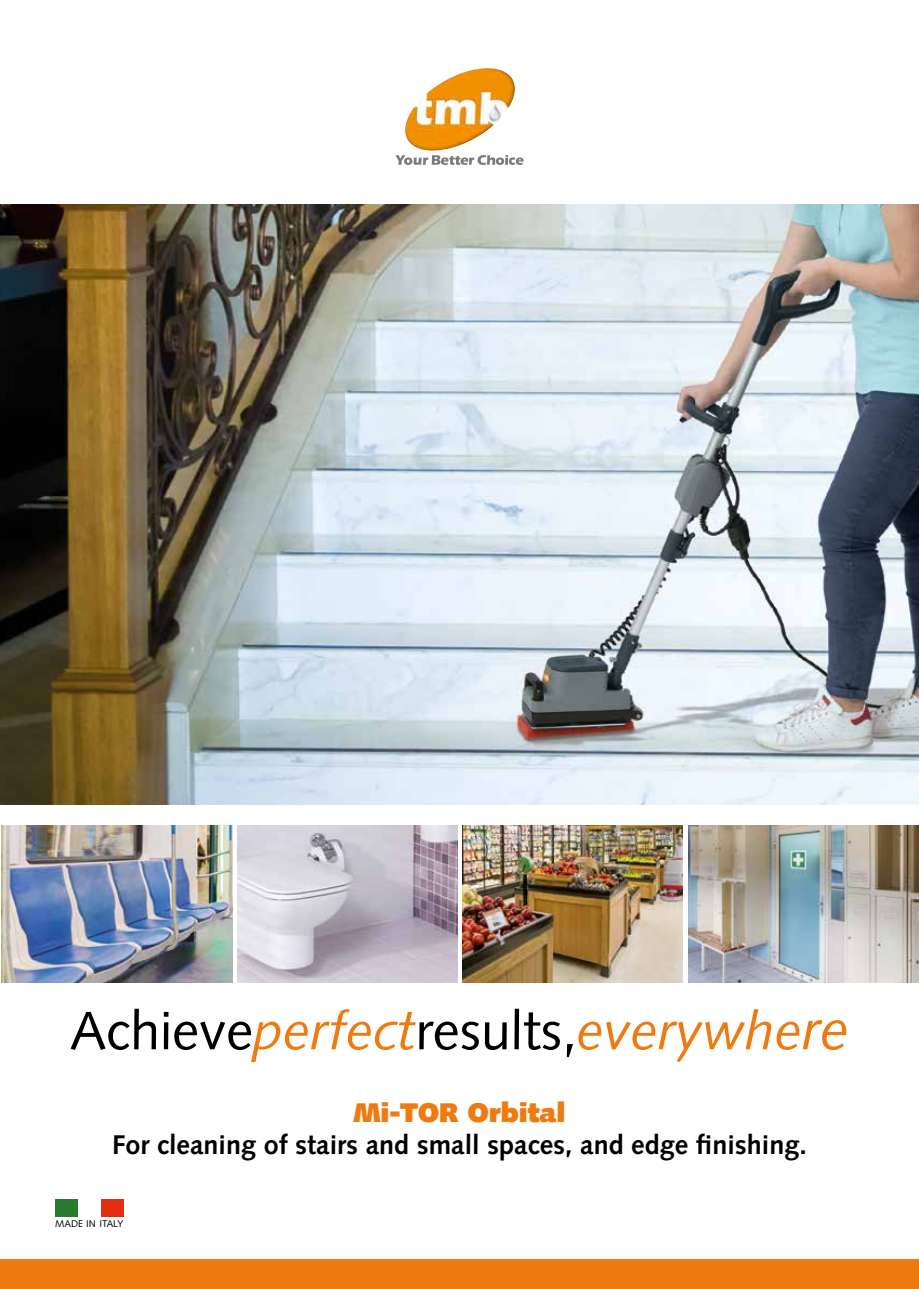
<style>
.page{position:relative;width:919px;height:1289px;background:#fff}
.page>*{position:absolute;margin:0;border:0;box-sizing:border-box;transform-origin:0 0}
.t1{font:54px "Syntax";color:#000}
.t2{font:700 27px "Syntax";color:#000}
.t3{font:900 27px "Syntax";color:#ef7b10}
.t4{font:9.75px "Syntax";color:#000}
.s1{font-style:italic;color:#ef7b10}
.s2{font-style:italic;font-size:57px;color:#ef7b10}
</style>
<div class="page">
<div style="left:0;top:1259px;width:918px;height:29px;background:#ef7b10"></div>
<img style="left:405px;top:68px;width:110px;height:83px">
<svg style="left:395px;top:155px;width:128px;height:10px"></svg>
<div style="left:55px;top:1199px;width:23px;height:17px;background:#297a31"></div>
<div style="left:101px;top:1199px;width:22px;height:17px;background:#e52d12"></div>
<img style="left:2px;top:825px;width:231px;height:157px">
<img style="left:237px;top:825px;width:220px;height:157px">
<img style="left:462px;top:825px;width:220px;height:157px">
<img style="left:688px;top:825px;width:230px;height:157px">
<img style="left:0;top:204px;width:918px;height:600px">
<h1 class="t1" style="left:70px;top:998px;width:780px">Achieve<span class="s1">perfect</span>results,<span class="s1">everywhe</span><span class="s2">re</span></h1>
<p class="t3" style="left:353px;top:1096px;width:213px">Mi-TOR Orbital</p>
<p class="t2" style="left:112px;top:1129px;width:696px">For cleaning of stairs and small spaces, and edge finishing.</p>
<p class="t4" style="left:55px;top:1218px;width:70px">MADE IN ITALY</p>
</div>
